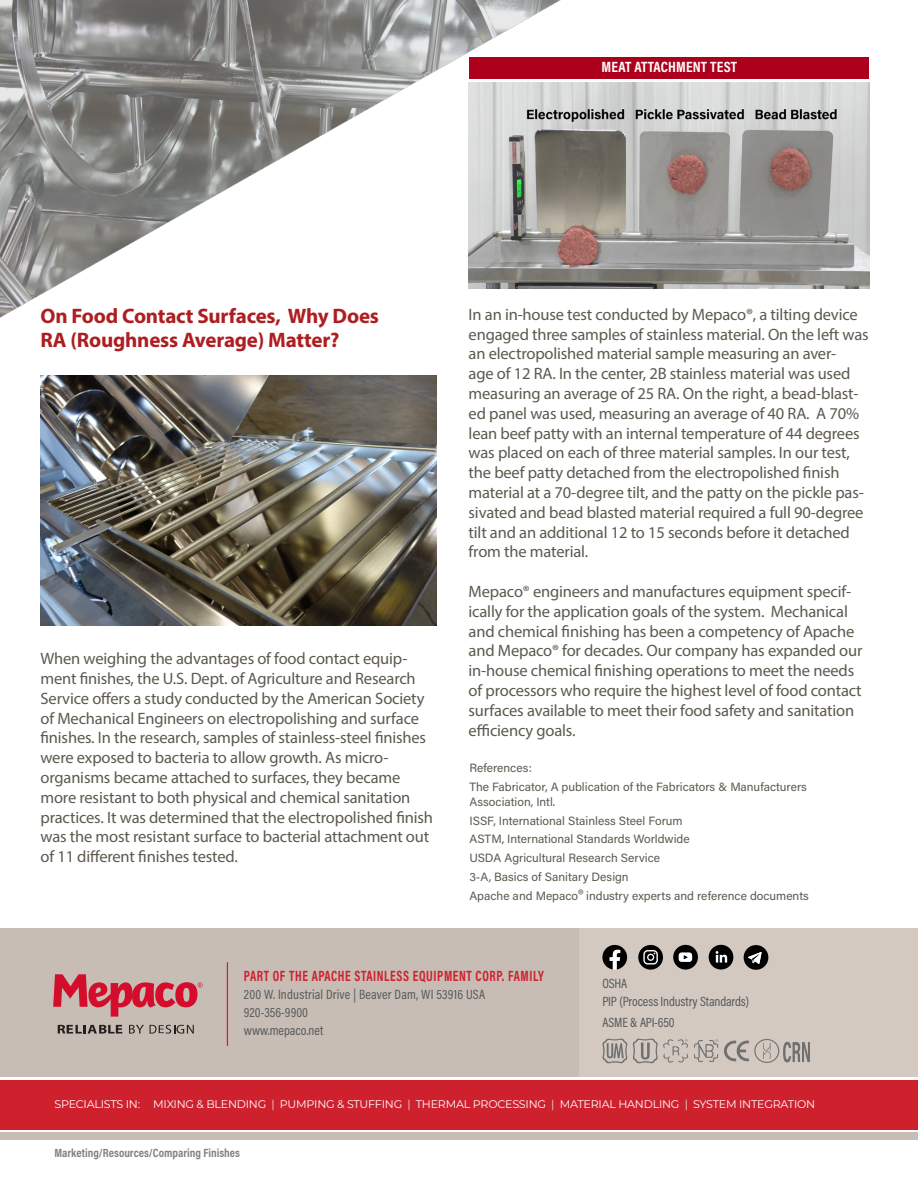
<style>
.page{position:relative;width:918px;height:1188px;background:#fff}
.page>*{position:absolute;margin:0;border:0;box-sizing:border-box;transform-origin:0 0}
.t1{font:700 21px "Myriad Pro";letter-spacing:-.01em;color:#ad1e22}
.t2{font:16.5px/19.8px "Myriad Pro";letter-spacing:-.01em;color:#5d594e}
.t3{font:700 15px "Acumin Pro Cond";letter-spacing:.05em;color:#cf202e;scale:.85 1}
.t4{font:700 15px "Acumin Pro Cond";letter-spacing:.01em;color:#fff}
.t5{font:13.5px/18px "Acumin Pro Cond";color:#57585a}
.t6{font:12px/14.4px "Acumin Pro";color:#5d594e}
.t7{font:700 12px "Acumin Pro Cond";color:#808285}
.t8{font:11.1px "Montserrat";letter-spacing:-.02em;color:#fff}
.s1{font-size:15px}
.s2{color:#e2dfd7}
</style>
<div class="page">
<div style="left:0;top:928px;width:579px;height:149px;background:#c7bdb4"></div>
<div style="left:579px;top:928px;width:339px;height:149px;background:#d3c9c1"></div>
<hr style="left:227px;top:962px;width:1px;height:84px;background:#cf202e">
<div style="left:0;top:1080px;width:918px;height:49px;background:#cf202e"></div>
<div style="left:0;top:1133px;width:918px;height:7px;background:#c7bdb4"></div>
<svg style="left:58px;top:1025px;width:64px;height:9px"></svg>
<svg style="left:129px;top:1025px;width:15px;height:9px"></svg>
<svg style="left:150px;top:1025px;width:44px;height:9px"></svg>
<svg style="left:53px;top:974px;width:150px;height:43px"></svg>
<div style="left:638px;top:945px;width:25px;height:25px;background:#000;border-radius:50%"></div>
<div style="left:673px;top:945px;width:25px;height:25px;background:#000;border-radius:50%"></div>
<svg style="left:679px;top:952px;width:13px;height:10px"></svg>
<svg style="left:643px;top:950px;width:15px;height:15px"></svg>
<svg style="left:602px;top:945px;width:25px;height:25px"></svg>
<div style="left:709px;top:945px;width:24px;height:25px;background:#000;border-radius:50%"></div>
<svg style="left:716px;top:951px;width:11px;height:12px"></svg>
<div style="left:744px;top:945px;width:24px;height:25px;background:#000;border-radius:50%"></div>
<svg style="left:748px;top:952px;width:14px;height:12px"></svg>
<img style="left:0;top:0;width:624px;height:318px">
<img style="left:469px;top:82px;width:400px;height:207px">
<div style="left:469px;top:57px;width:400px;height:21px;background:#ad001c"></div>
<img style="left:40px;top:375px;width:396px;height:251px">
<svg style="left:602px;top:1038px;width:86px;height:26px"></svg>
<svg style="left:694px;top:1039px;width:116px;height:24px"></svg>
<p class="t4" style="left:602px;top:57px;width:137px">MEAT ATTACHMENT TEST</p>
<p class="t1" style="left:40px;top:303px;width:340px">On Food Contact Surfaces, Why Does</p>
<p class="t1" style="left:40px;top:327px;width:300px">RA (Roughness Average) Matter?</p>
<p class="t2" style="left:40px;top:649px;width:387px">When weighing the advantages of food contact equip&shy;ment finishes, the U.S. Dept. of Agriculture and Research Service offers a study conducted by the American Society of Mechanical Engineers on electropolishing and surface finishes. In the research, samples of stainless-steel finishes were exposed to bacteria to allow growth. As micro-</p>
<p class="t2" style="left:40px;top:767px;width:394px">organisms became attached to surfaces, they became more resistant to both physical and chemical sanitation practices. It was determined that the electropolished finish was the most resistant surface to bacterial attachment out of 11 different finishes tested.</p>
<p class="t2" style="left:469px;top:304px;width:402px">In an in-house test conducted by Mepaco®, a tilting device engaged three samples of stainless material. On the left was an electropolished material sample measuring an aver-<br>age of 12 RA. In the center, 2B stainless material was used measuring an average of 25 RA. On the right, a bead-blast&shy;ed panel was used, measuring an average of 40 RA. A 70% lean beef patty with an internal temperature of 44 degrees was placed on each of three material samples. In our test, the beef patty detached from the electropolished finish material at a 70-degree tilt, and the patty on the pickle pas&shy;sivated and bead blasted material required a full 90-degree tilt and an additional 12 to 15 seconds before it detached from the material.</p>
<p class="t2" style="left:469px;top:581px;width:395px">Mepaco® engineers and manufactures equipment specif&shy;ically for the application goals of the system. Mechanical and chemical finishing has been a competency of Apache and Mepaco® for decades. Our company has expanded our in-house chemical finishing operations to meet the needs of processors who require the highest level of food contact surfaces available to meet their food safety and sanitation efficiency goals.</p>
<p class="t6" style="left:469px;top:760px;width:64px">References:</p>
<p class="t6" style="left:469px;top:779px;width:339px">The Fabricator, A publication of the Fabricators &amp; Manufacturers<br>Association, Intl.</p>
<p class="t6" style="left:469px;top:813px;width:215px">ISSF, International Stainless Steel Forum</p>
<p class="t6" style="left:469px;top:832px;width:222px">ASTM, International Standards Worldwide</p>
<p class="t6" style="left:469px;top:850px;width:192px">USDA Agricultural Research Service</p>
<p class="t6" style="left:469px;top:869px;width:161px">3-A, Basics of Sanitary Design</p>
<p class="t6" style="left:469px;top:888px;width:341px">Apache and Mepaco<span class="s1">®</span> industry experts and reference documents</p>
<p class="t3" style="left:244px;top:966px;width:354px">PART OF THE APACHE STAINLESS EQUIPMENT CORP. FAMILY</p>
<p class="t5" style="left:244px;top:985px;width:243px">200 W. Industrial Drive | Beaver Dam, WI 53916 USA<br>920-356-9900<br>www.mepaco.net</p>
<p class="t5" style="left:602px;top:974px;width:148px">OSHA<br>PIP (Process Industry Standards)</p>
<p class="t5" style="left:602px;top:1013px;width:74px">ASME &amp; API-650</p>
<p class="t8" style="left:54px;top:1096px;width:762px">SPECIALISTS IN: MIXING &amp; BLENDING <span class="s2">|</span> PUMPING &amp; STUFFING <span class="s2">|</span> THERMAL PROCESSING <span class="s2">|</span> MATERIAL HANDLING <span class="s2">|</span> SYSTEM INTEGRATION</p>
<p class="t7" style="left:54px;top:1145px;width:187px">Marketing/Resources/Comparing Finishes</p>
</div>
